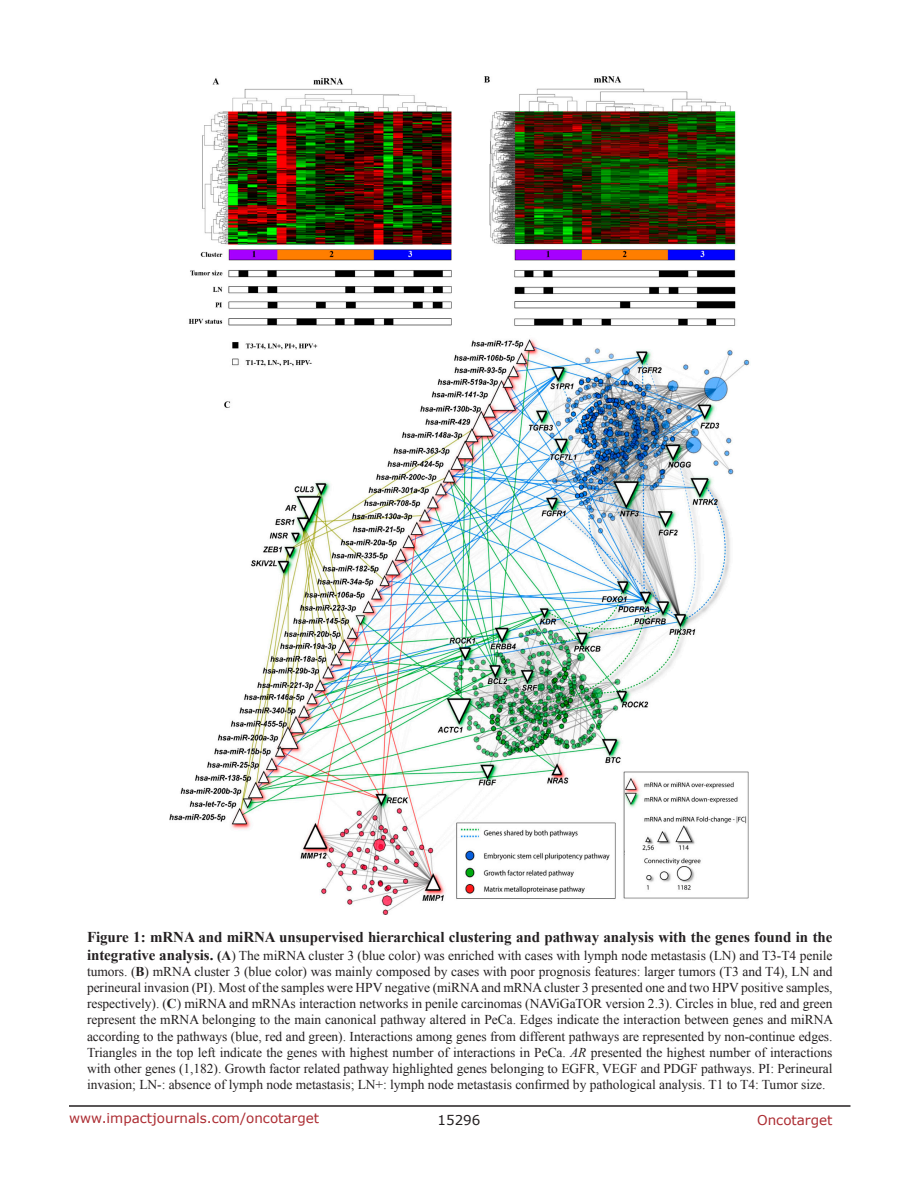
<style>
.page{position:relative;width:918px;height:1188px;background:#fff}
.page>*{position:absolute;margin:0;border:0;box-sizing:border-box;transform-origin:0 0}
.FigureText{font:700 15px "Times New Roman";letter-spacing:-.005em;color:#231f20}
.FigureText-2{font:13.5px/16.2px "Times New Roman";letter-spacing:-.005em;color:#231f20;text-align:justify}
.t1{font:13.5px "Verdana";color:#ac2b31}
.t2{font:13.5px "Verdana";color:#231f20}
.s1{font-weight:700;font-size:15px}
.s2{font-weight:700}
.s3{font-style:italic}
</style>
<div class="page">
<hr style="left:69px;top:1105px;width:781px;height:2px;background:#231f20">
<img style="left:169px;top:77px;width:581px;height:838px">
<p class="FigureText" style="left:87px;top:926px;width:747px">Figure 1: mRNA and miRNA unsupervised hierarchical clustering and pathway analysis with the genes found in the</p>
<p class="FigureText-2" style="left:87px;top:947px;width:748px"><span class="s1">integrative analysis.</span> <span class="s2">(A</span>) The miRNA cluster 3 (blue color) was enriched with cases with lymph node metastasis (LN) and T3-T4 penile tumors. (<span class="s2">B</span>) mRNA cluster 3 (blue color) was mainly composed by cases with poor prognosis features: larger tumors (T3 and T4), LN and perineural invasion (PI). Most of the samples were HPV negative (miRNA and mRNA cluster 3 presented one and two HPV positive samples, respectively). (<span class="s2">C</span>) miRNA and mRNAs interaction networks in penile carcinomas (NAViGaTOR version 2.3). Circles in blue, red and green represent the mRNA belonging to the main canonical pathway altered in PeCa. Edges indicate the interaction between genes and miRNA according to the pathways (blue, red and green). Interactions among genes from different pathways are represented by non-continue edges.<br>Triangles in the top left indicate the genes with highest number of interactions in PeCa. <span class="s3">AR</span> presented the highest number of interactions with other genes (1,182). Growth factor related pathway highlighted genes belonging to EGFR, VEGF and PDGF pathways. PI: Perineural invasion; LN-: absence of lymph node metastasis; LN+: lymph node metastasis confirmed by pathological analysis. T1 to T4: Tumor size.</p>
<p class="t1" style="left:69px;top:1109px;width:252px">www.impactjournals.com/oncotarget</p>
<p class="t2" style="left:438px;top:1111px;width:44px">15296</p>
<p class="t1" style="left:757px;top:1111px;width:77px">Oncotarget</p>
</div>
